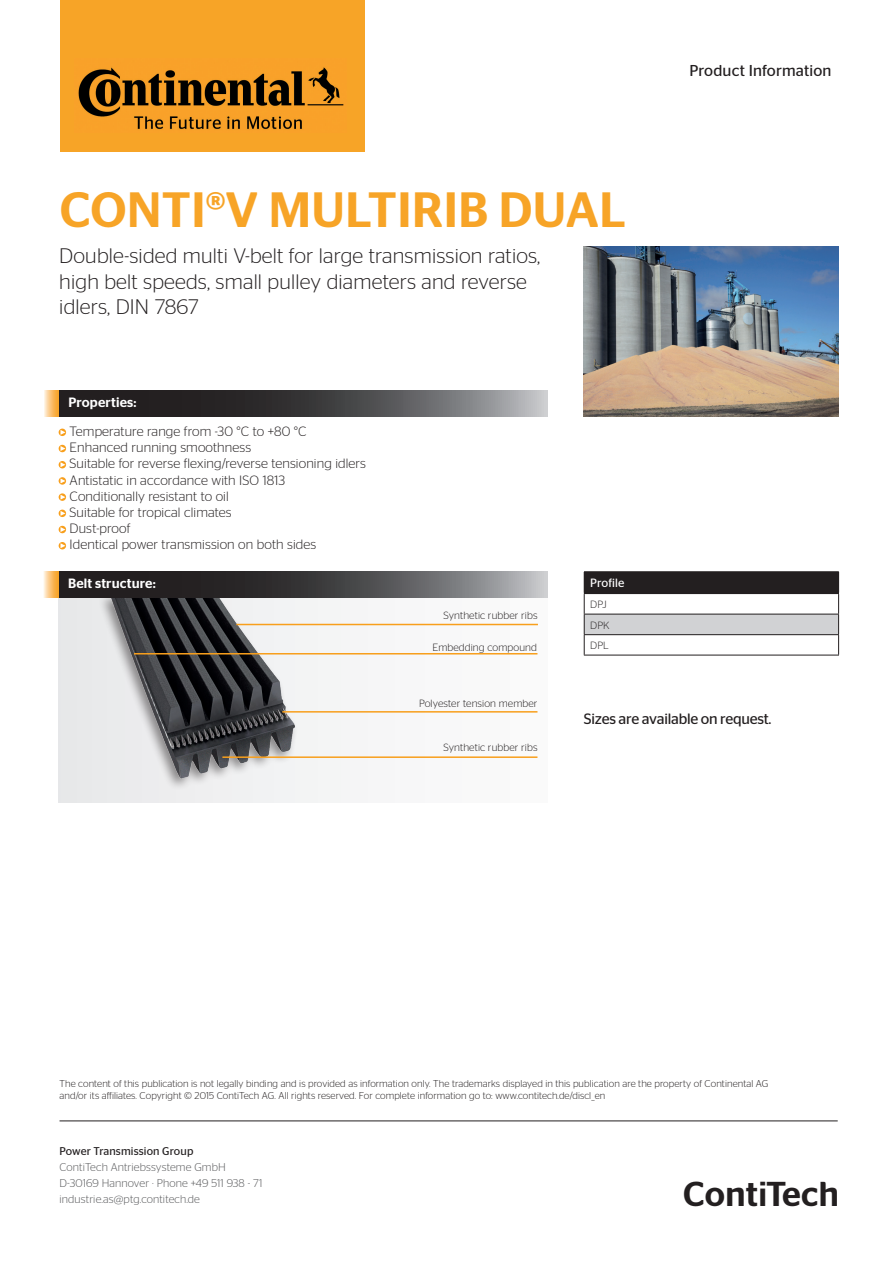
<style>
.page{position:relative;width:893px;height:1263px;background:#fff}
.page>*{position:absolute;margin:0;border:0;box-sizing:border-box;transform-origin:0 0}
.t1{font:500 49.5px "Stag Sans";letter-spacing:.01em;color:#f7a427}
.t2{font:500 34.5px "Stag Sans";letter-spacing:.01em;color:#231f20}
.t3{font:300 21px/25.2px "Stag Sans";letter-spacing:.01em;color:#231f20}
.t4{font:15.75px "Stag Sans";letter-spacing:.01em;color:#231f20}
.t5{font:15px "Stag Sans";letter-spacing:-.015em;color:#231f20}
.t6{font:300 13.5px/16.2px "Stag Sans";letter-spacing:.01em;color:#231f20}
.t7{font:500 13.5px "Stag Sans";letter-spacing:.01em;color:#fff}
.t8{font:12px "Stag Sans";letter-spacing:.01em;color:#fff}
.t9{font:300 11.25px/15.8px "Stag Sans";letter-spacing:.01em;color:#57585a}
.t10{font:11.25px "Stag Sans";letter-spacing:.01em;color:#231f20}
.t11{font:300 10.5px/20.5px "Stag Sans";letter-spacing:.01em;color:#231f20}
.t12{font:300 9.9px/11.9px "Stag Sans";letter-spacing:.01em;color:#231f20}
.s1{font-family:"Helvetica 75";font-weight:700;font-size:33.75px}
</style>
<div class="page">
<hr style="left:60px;top:1120px;width:778px;height:1px;background:#231f20">
<div style="left:60px;top:0;width:305px;height:151px;background:#f7a427"></div>
<img style="left:78px;top:67px;width:266px;height:62px">
<div style="left:59px;top:596px;width:488px;height:206px;background:linear-gradient(to right,#e8e9eb,#fcfbfb)"></div>
<img style="left:80px;top:597px;width:279px;height:193px">
<svg style="left:59px;top:390px;width:489px;height:26px;background:#4b4a4c"></svg>
<svg style="left:59px;top:429px;width:7px;height:7px"></svg>
<svg style="left:61px;top:430px;width:4px;height:5px"></svg>
<svg style="left:59px;top:445px;width:7px;height:7px"></svg>
<svg style="left:61px;top:446px;width:4px;height:5px"></svg>
<svg style="left:59px;top:461px;width:7px;height:7px"></svg>
<svg style="left:61px;top:462px;width:4px;height:5px"></svg>
<svg style="left:59px;top:477px;width:7px;height:8px"></svg>
<svg style="left:61px;top:478px;width:4px;height:5px"></svg>
<svg style="left:59px;top:493px;width:7px;height:8px"></svg>
<svg style="left:61px;top:495px;width:4px;height:5px"></svg>
<svg style="left:59px;top:510px;width:7px;height:7px"></svg>
<svg style="left:61px;top:511px;width:4px;height:5px"></svg>
<svg style="left:59px;top:526px;width:7px;height:7px"></svg>
<svg style="left:61px;top:527px;width:4px;height:5px"></svg>
<svg style="left:59px;top:542px;width:7px;height:7px"></svg>
<svg style="left:61px;top:543px;width:4px;height:5px"></svg>
<img style="left:584px;top:247px;width:255px;height:170px">
<svg style="left:44px;top:390px;width:15px;height:26px"></svg>
<svg style="left:58px;top:571px;width:489px;height:26px;background:#4d4b4c"></svg>
<svg style="left:44px;top:571px;width:14px;height:26px"></svg>
<hr style="left:236px;top:624px;width:302px;height:1px;background:#f89f1c">
<hr style="left:222px;top:756px;width:315px;height:2px;background:#f89f1c">
<hr style="left:282px;top:711px;width:255px;height:2px;background:#f89f1c">
<hr style="left:134px;top:653px;width:403px;height:1px;background:#f89f1c">
<hr style="left:584px;top:571px;width:255px;height:1px;background:#231f20">
<svg style="left:584px;top:572px;width:255px;height:83px"></svg>
<hr style="left:584px;top:655px;width:255px;height:1px;background:#231f20">
<h1 class="t1" style="left:60px;top:181px;width:568px">CONTI®V MULTIRIB DUAL</h1>
<h3 class="t3" style="left:59px;top:243px;width:482px">Double-sided multi V-belt for large transmission ratios, high belt speeds, small pulley diameters and reverse idlers, DIN 7867</h3>
<h3 class="t7" style="left:68px;top:395px;width:70px">Properties:</h3>
<p class="t6" style="left:70px;top:423px;width:298px">Temperature range from -30 °C to +80 °C Enhanced running smoothness<br>Suitable for reverse flexing/reverse tensioning idlers Antistatic in accordance with ISO 1813<br>Conditionally resistant to oil<br>Suitable for tropical climates<br>Dust-proof<br>Identical power transmission on both sides</p>
<h3 class="t7" style="left:68px;top:576px;width:89px">Belt structure:</h3>
<p class="t11" style="left:444px;top:605px;width:95px">Synthetic rubber ribs</p>
<p class="t11" style="left:432px;top:637px;width:106px">Embedding compound</p>
<p class="t8" style="left:590px;top:576px;width:36px">Profile</p>
<p class="t11" style="left:590px;top:594px;width:21px">DPJ<br>DPK<br>DPL</p>
<h3 class="t4" style="left:689px;top:62px;width:144px">Product Information</h3>
<p class="t11" style="left:419px;top:693px;width:120px">Polyester tension member</p>
<p class="t11" style="left:444px;top:737px;width:95px">Synthetic rubber ribs</p>
<h3 class="t5" style="left:584px;top:710px;width:189px">Sizes are available on request.</h3>
<p class="t12" style="left:60px;top:1077px;width:710px">The content of this publication is not legally binding and is provided as information only. The trademarks displayed in this publication are the property of Continental AG and/or its affiliates. Copyright © 2015 ContiTech AG. All rights reserved. For complete information go to: www.contitech.de/discl_en</p>
<p class="t10" style="left:60px;top:1145px;width:135px">Power Transmission Group</p>
<p class="t9" style="left:60px;top:1159px;width:204px">ContiTech Antriebssysteme GmbH<br>D-30169 Hannover · Phone +49 511 938 - 71 industrie.as@ptg.contitech.de</p>
<h2 class="t2" style="left:683px;top:1173px;width:157px">Cont<span class="s1">i</span>Tech</h2>
</div>
